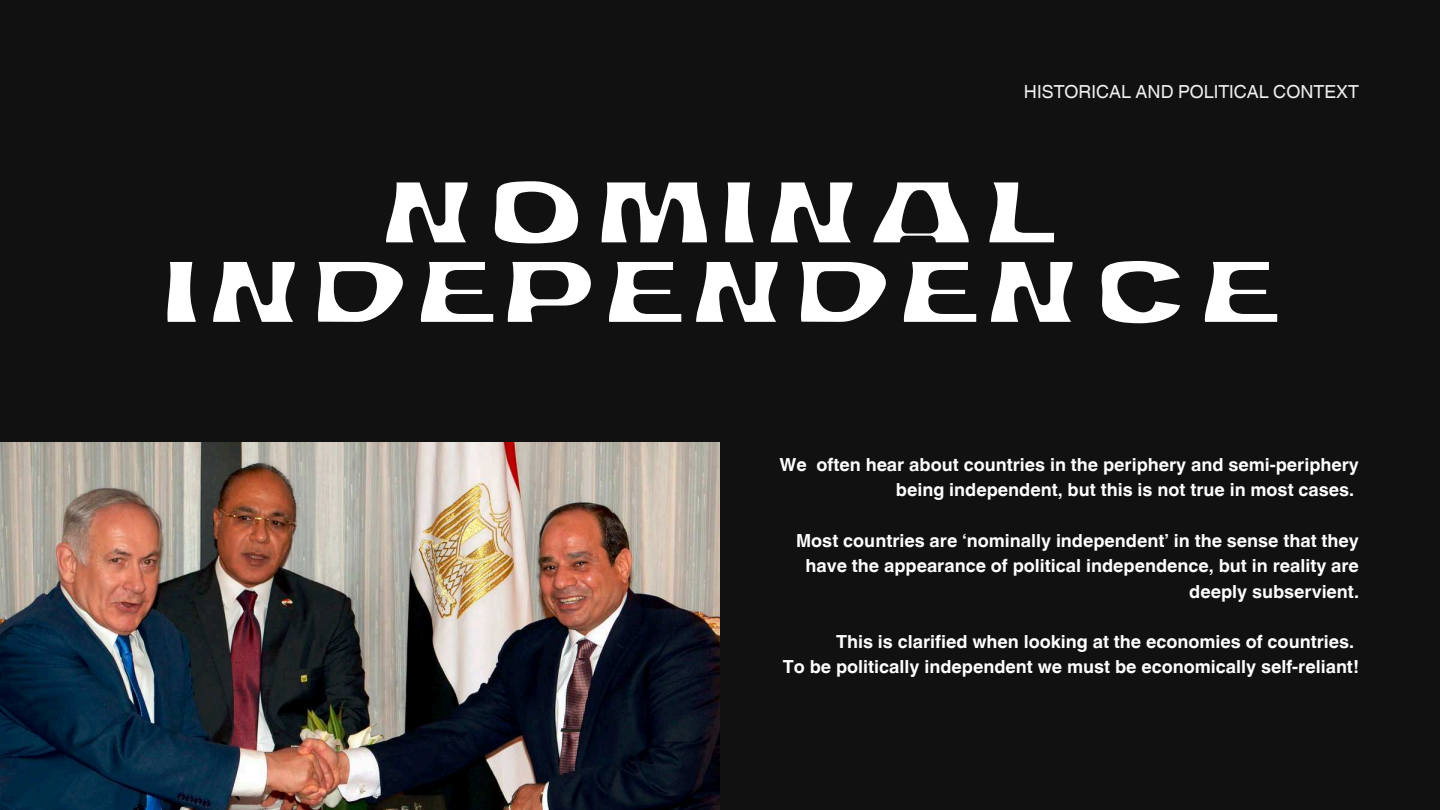
<style>
.page{position:relative;width:1440px;height:810px;background:#111}
.page>*{position:absolute;margin:0;border:0;box-sizing:border-box;transform-origin:0 0}
.t1{font:100px/79.5px "Climate Crisis";color:#fff;text-align:center}
.t2{font:700 18px/25.5px "Helvetica World";color:#fff;text-align:right}
.t3{font:18px "Helvetica World";color:#eee}
</style>
<div class="page">
<img style="left:0;top:442px;width:720px;height:368px">
<p class="t3" style="left:1024px;top:81px;width:336px">HISTORICAL AND POLITICAL CONTEXT</p>
<h1 class="t1" style="left:158px;top:160px;width:1125px">NOMINAL<br>INDEPENDENCE</h1>
<p class="t2" style="left:780px;top:452px;width:581px">We often hear about countries in the periphery and semi-periphery being independent, but this is not true in most cases.</p>
<p class="t2" style="left:796px;top:528px;width:564px">Most countries are 8nominally independent9 in the sense that they have the appearance of political independence, but in reality are deeply subservient.</p>
<p class="t2" style="left:783px;top:629px;width:578px">This is clarified when looking at the economies of countries.<br>To be politically independent we must be economically self-reliant!</p>
</div>
